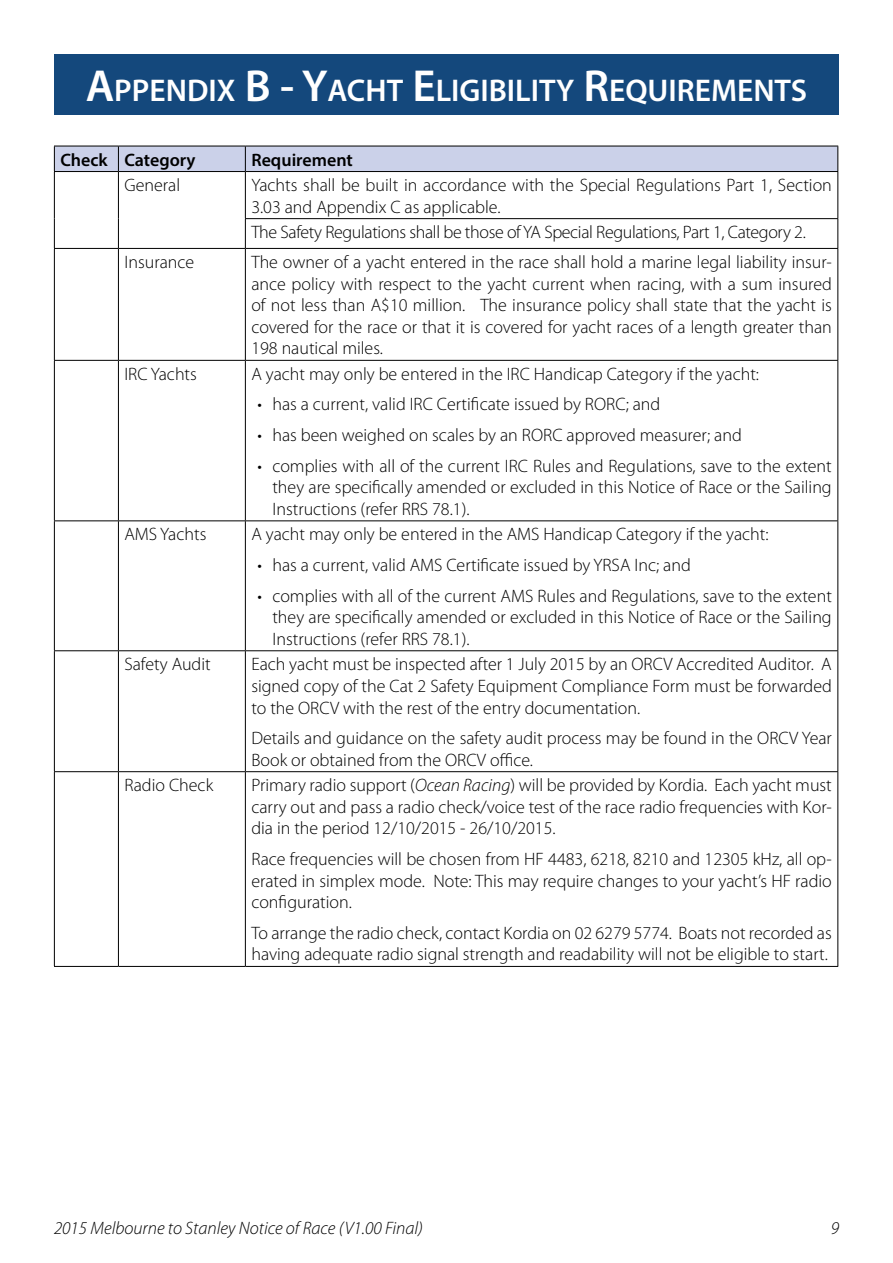
<style>
.page{position:relative;width:893px;height:1263px;background:#fff}
.page>*{position:absolute;margin:0;border:0;box-sizing:border-box;transform-origin:0 0}
.t1{font:600 31.5px "Myriad Pro";color:#fff}
.t2{font:300 18px/21.6px "Myriad Pro";color:#000;text-align:justify}
.t3{font:300 18px "Myriad Pro";letter-spacing:-.02em;color:#000}
.t4{font:italic 300 18px "Myriad Pro";color:#000}
.t5{font:600 18px "Myriad Pro";color:#000}
.s1{font-size:45px}
.s2{font-style:italic}
</style>
<div class="page">
<div style="left:54px;top:54px;width:785px;height:61px;background:#14487c"></div>
<div style="left:54px;top:146px;width:784px;height:25px;background:#cbd1e9"></div>
<hr style="left:54px;top:171px;width:64px;height:1px;background:#000">
<hr style="left:54px;top:172px;width:1px;height:47px;background:#000">
<hr style="left:118px;top:171px;width:127px;height:1px;background:#000">
<hr style="left:118px;top:172px;width:1px;height:47px;background:#000">
<hr style="left:245px;top:171px;width:593px;height:1px;background:#000">
<hr style="left:245px;top:172px;width:1px;height:46px;background:#000">
<hr style="left:837px;top:172px;width:1px;height:46px;background:#000">
<svg style="left:54px;top:219px;width:1px;height:29px"></svg>
<svg style="left:118px;top:219px;width:1px;height:29px"></svg>
<hr style="left:245px;top:218px;width:593px;height:1px;background:#000">
<svg style="left:245px;top:219px;width:1px;height:29px"></svg>
<svg style="left:837px;top:219px;width:1px;height:29px"></svg>
<hr style="left:54px;top:248px;width:64px;height:1px;background:#000">
<hr style="left:54px;top:249px;width:1px;height:111px;background:#000">
<hr style="left:118px;top:248px;width:127px;height:1px;background:#000">
<hr style="left:118px;top:249px;width:1px;height:111px;background:#000">
<hr style="left:245px;top:248px;width:593px;height:1px;background:#000">
<hr style="left:245px;top:249px;width:1px;height:111px;background:#000">
<hr style="left:837px;top:249px;width:1px;height:111px;background:#000">
<hr style="left:54px;top:360px;width:64px;height:1px;background:#000">
<hr style="left:54px;top:361px;width:1px;height:159px;background:#000">
<hr style="left:118px;top:360px;width:127px;height:1px;background:#000">
<hr style="left:118px;top:361px;width:1px;height:159px;background:#000">
<hr style="left:245px;top:360px;width:593px;height:1px;background:#000">
<hr style="left:245px;top:361px;width:1px;height:159px;background:#000">
<hr style="left:837px;top:361px;width:1px;height:159px;background:#000">
<hr style="left:54px;top:520px;width:64px;height:1px;background:#000">
<hr style="left:54px;top:521px;width:1px;height:129px;background:#000">
<hr style="left:118px;top:520px;width:127px;height:1px;background:#000">
<hr style="left:118px;top:521px;width:1px;height:129px;background:#000">
<hr style="left:245px;top:520px;width:593px;height:1px;background:#000">
<hr style="left:245px;top:521px;width:1px;height:129px;background:#000">
<hr style="left:837px;top:521px;width:1px;height:129px;background:#000">
<hr style="left:54px;top:650px;width:64px;height:1px;background:#000">
<hr style="left:54px;top:651px;width:1px;height:120px;background:#000">
<hr style="left:118px;top:650px;width:127px;height:1px;background:#000">
<hr style="left:118px;top:651px;width:1px;height:120px;background:#000">
<hr style="left:245px;top:650px;width:593px;height:1px;background:#000">
<hr style="left:245px;top:651px;width:1px;height:120px;background:#000">
<hr style="left:837px;top:651px;width:1px;height:120px;background:#000">
<hr style="left:54px;top:771px;width:64px;height:1px;background:#000">
<hr style="left:54px;top:772px;width:1px;height:194px;background:#000">
<hr style="left:118px;top:771px;width:127px;height:1px;background:#000">
<hr style="left:118px;top:772px;width:1px;height:194px;background:#000">
<hr style="left:245px;top:771px;width:593px;height:1px;background:#000">
<hr style="left:245px;top:772px;width:1px;height:194px;background:#000">
<hr style="left:837px;top:772px;width:1px;height:194px;background:#000">
<hr style="left:54px;top:966px;width:64px;height:1px;background:#000">
<hr style="left:118px;top:966px;width:127px;height:1px;background:#000">
<hr style="left:245px;top:966px;width:593px;height:1px;background:#000">
<h1 class="t1" style="left:86px;top:71px;width:720px"><span class="s1">A</span>PPENDIX <span class="s1">B - Y</span>ACHT <span class="s1">E</span>LIGIBILITY <span class="s1">R</span>EQUIREMENTS</h1>
<p class="t5" style="left:60px;top:148px;width:137px">Check Category</p>
<p class="t5" style="left:251px;top:148px;width:103px">Requirement</p>
<p class="t2" style="left:124px;top:174px;width:57px">General</p>
<p class="t2" style="left:251px;top:174px;width:582px">Yachts shall be built in accordance with the Special Regulations Part 1, Section<br>3.03 and Appendix C as applicable.</p>
<p class="t3" style="left:251px;top:221px;width:556px">The Safety Regulations shall be those of YA Special Regulations, Part 1, Category 2.</p>
<p class="t2" style="left:124px;top:251px;width:71px">Insurance</p>
<p class="t2" style="left:251px;top:251px;width:582px">The owner of a yacht entered in the race shall hold a marine legal liability insur&shy;ance policy with respect to the yacht current when racing, with a sum insured of not less than A$10 million. The insurance policy shall state that the yacht is covered for the race or that it is covered for yacht races of a length greater than 198 nautical miles.</p>
<p class="t2" style="left:124px;top:363px;width:74px">IRC Yachts</p>
<p class="t2" style="left:251px;top:363px;width:509px">A yacht may only be entered in the IRC Handicap Category if the yacht:</p>
<p class="t2" style="left:257px;top:393px;width:405px">• has a current, valid IRC Certificate issued by RORC; and</p>
<p class="t2" style="left:257px;top:424px;width:486px">• has been weighed on scales by an RORC approved measurer; and</p>
<p class="t2" style="left:272px;top:455px;width:561px;text-indent:-15px">• complies with all of the current IRC Rules and Regulations, save to the extent they are specifically amended or excluded in this Notice of Race or the Sailing Instructions (refer RRS 78.1).</p>
<p class="t2" style="left:124px;top:523px;width:83px">AMS Yachts</p>
<p class="t2" style="left:251px;top:523px;width:519px">A yacht may only be entered in the AMS Handicap Category if the yacht:</p>
<p class="t2" style="left:257px;top:554px;width:435px">• has a current, valid AMS Certificate issued by YRSA Inc; and</p>
<p class="t2" style="left:272px;top:585px;width:561px;text-indent:-15px">• complies with all of the current AMS Rules and Regulations, save to the extent they are specifically amended or excluded in this Notice of Race or the Sailing Instructions (refer RRS 78.1).</p>
<p class="t2" style="left:124px;top:653px;width:88px">Safety Audit</p>
<p class="t2" style="left:251px;top:653px;width:582px">Each yacht must be inspected after 1 July 2015 by an ORCV Accredited Auditor. A signed copy of the Cat 2 Safety Equipment Compliance Form must be forwarded to the ORCV with the rest of the entry documentation.</p>
<p class="t2" style="left:251px;top:727px;width:582px">Details and guidance on the safety audit process may be found in the ORCV Year<br>Book or obtained from the ORCV office.</p>
<p class="t2" style="left:124px;top:774px;width:90px">Radio Check</p>
<p class="t2" style="left:251px;top:774px;width:582px">Primary radio support (<span class="s2">Ocean Racing</span>) will be provided by Kordia. Each yacht must carry out and pass a radio check/voice test of the race radio frequencies with Kor&shy;dia in the period 12/10/2015 - 26/10/2015.</p>
<p class="t2" style="left:251px;top:848px;width:582px">Race frequencies will be chosen from HF 4483, 6218, 8210 and 12305 kHz, all op&shy;erated in simplex mode. Note: This may require changes to your yacht’s HF radio configuration.</p>
<p class="t2" style="left:251px;top:922px;width:582px">To arrange the radio check, contact Kordia on 02 6279 5774. Boats not recorded as having adequate radio signal strength and readability will not be eligible to start.</p>
<p class="t4" style="left:54px;top:1218px;width:370px">2015 Melbourne to Stanley Notice of Race (V1.00 Final)</p>
<p class="t4" style="left:831px;top:1218px;width:10px">9</p>
</div>
